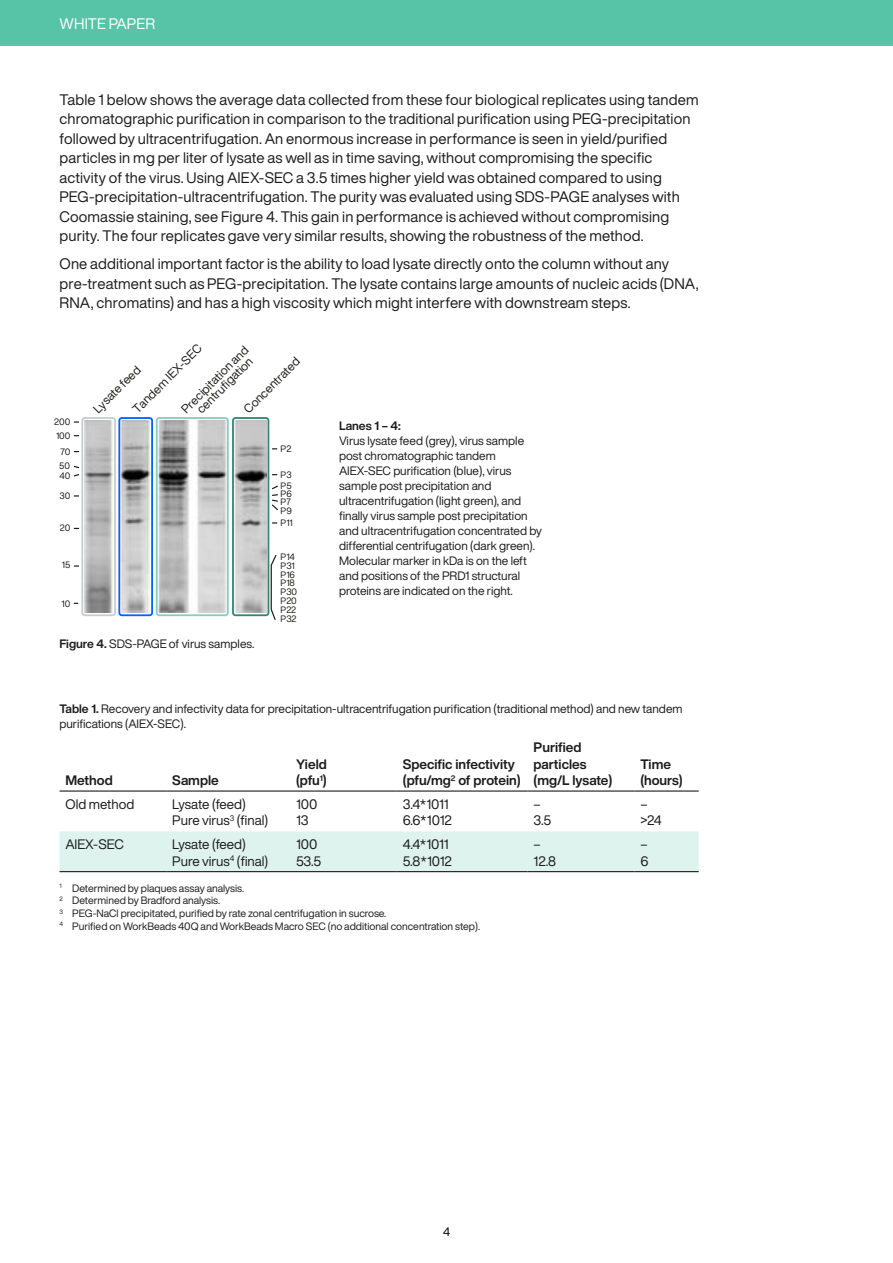
<style>
.page{position:relative;width:893px;height:1263px;background:#fff}
.page>*{position:absolute;margin:0;border:0;box-sizing:border-box;transform-origin:0 0}
.t1{font:15px/19.5px "Helvetica Now Display";letter-spacing:.01em;color:#1d1d1d}
.t2{font:15px "Helvetica Now Display";letter-spacing:.005em;color:#fff}
.t3{font:13.5px/16.5px "Helvetica Now Display";color:#1d1d1d}
.t4{font:700 13.5px/16.5px "Helvetica Now Display";color:#1d1d1d}
.t5{font:12.15px/10.9px "Helvetica Now Display";color:#1d1d1b;text-align:center}
.t6{font:12px/15px "Helvetica Now Display";color:#1d1d1d}
.t7{font:700 12px "Helvetica Now Display";color:#1d1d1d}
.t8{font:12px "Helvetica Now Display";color:#000}
.t9{font:10.5px/12.8px "Helvetica Now Display";color:#1d1d1d}
.t10{font:9.15px/8.9px "Helvetica Now Display";letter-spacing:-.005em;color:#1d1d1b}
.s1{font-weight:700}
</style>
<div class="page">
<div style="left:0;top:0;width:893px;height:46px;background:#58c4a7"></div>
<svg style="left:73px;top:465px;width:7px;height:12px"></svg>
<svg style="left:270px;top:609px;width:6px;height:11px"></svg>
<svg style="left:272px;top:485px;width:6px;height:26px"></svg>
<svg style="left:270px;top:554px;width:7px;height:12px"></svg>
<img style="left:85px;top:420px;width:181px;height:193px">
<hr style="left:271px;top:565px;width:1px;height:45px;background:#1d1d1b">
<div style="left:118px;top:417px;width:35px;height:199px;border:2px solid #0063fe;border-radius:3px"></div>
<div style="left:81px;top:417px;width:35px;height:199px;border:2px solid #c7cdd1;border-radius:3px"></div>
<div style="left:232px;top:417px;width:37px;height:199px;border:2px solid #2f8773;border-radius:3px"></div>
<div style="left:156px;top:417px;width:73px;height:199px;border:2px solid #8acbbd;border-radius:3px"></div>
<div style="left:60px;top:831px;width:639px;height:40px;background:#def3ee"></div>
<hr style="left:60px;top:791px;width:106px;height:1px;background:#000">
<hr style="left:166px;top:791px;width:124px;height:1px;background:#000">
<hr style="left:290px;top:791px;width:107px;height:1px;background:#000">
<hr style="left:397px;top:791px;width:131px;height:1px;background:#000">
<hr style="left:528px;top:791px;width:106px;height:1px;background:#000">
<hr style="left:634px;top:791px;width:65px;height:1px;background:#000">
<hr style="left:60px;top:871px;width:106px;height:1px;background:#000">
<hr style="left:166px;top:871px;width:124px;height:1px;background:#000">
<hr style="left:290px;top:871px;width:107px;height:1px;background:#000">
<hr style="left:397px;top:871px;width:131px;height:1px;background:#000">
<hr style="left:528px;top:871px;width:106px;height:1px;background:#000">
<hr style="left:634px;top:871px;width:65px;height:1px;background:#000">
<p class="t2" style="left:60px;top:13px;width:97px">WHITE PAPER</p>
<p class="t1" style="left:60px;top:89px;width:641px">Table 1 below shows the average data collected from these four biological replicates using tandem chromatographic purification in comparison to the traditional purification using PEG-precipitation followed by ultracentrifugation. An enormous increase in performance is seen in yield/purified particles in mg per liter of lysate as well as in time saving, without compromising the specific activity of the virus. Using AIEX-SEC a 3.5 times higher yield was obtained compared to using PEG-precipitation-ultracentrifugation. The purity was evaluated using SDS-PAGE analyses with Coomassie staining, see Figure 4. This gain in performance is achieved without compromising purity. The four replicates gave very similar results, showing the robustness of the method.</p>
<p class="t1" style="left:60px;top:254px;width:641px">One additional important factor is the ability to load lysate directly onto the column without any pre-treatment such as PEG-precipitation. The lysate contains large amounts of nucleic acids (DNA,<br>RNA, chromatins) and has a high viscosity which might interfere with downstream steps.</p>
<p class="t10" style="left:54px;top:415px;width:18px;line-height:13.6px">200<br>100</p>
<p class="t10" style="left:60px;top:447px;width:12px">70</p>
<p class="t10" style="left:60px;top:491px;width:12px">30</p>
<p class="t10" style="left:60px;top:523px;width:12px">20</p>
<p class="t10" style="left:62px;top:561px;width:10px">15</p>
<p class="t10" style="left:62px;top:599px;width:10px">10</p>
<p class="t10" style="left:59px;top:461px;width:13px;line-height:9.9px">50<br>40</p>
<p class="t5" style="left:131px;top:407px;width:93px;rotate:-45deg">Tandem IEX-SEC</p>
<p class="t5" style="left:179px;top:407px;width:91px;rotate:-45deg">Precipitation and centrufigation</p>
<p class="t5" style="left:242px;top:407px;width:75px;rotate:-45deg">Concentrated</p>
<p class="t5" style="left:91px;top:407px;width:63px;rotate:-45deg">Lysate feed</p>
<p class="t10" style="left:281px;top:444px;width:12px">P2</p>
<p class="t10" style="left:281px;top:470px;width:12px;line-height:10.5px">P3<br>P5</p>
<p class="t10" style="left:281px;top:490px;width:13px;line-height:8.1px;text-align:justify">P6<br>P7<br>P9</p>
<p class="t10" style="left:281px;top:519px;width:14px">P11</p>
<p class="t10" style="left:281px;top:552px;width:18px">P14<br>P31<br>P16<br>P18<br>P30<br>P20<br>P22<br>P32</p>
<p class="t6" style="left:60px;top:636px;width:196px"><span class="s1">Figure 4.</span> SDS-PAGE of virus samples.</p>
<p class="t7" style="left:339px;top:417px;width:63px">Lanes 1 – 4:</p>
<p class="t6" style="left:339px;top:433px;width:204px">Virus lysate feed (grey), virus sample post chromatographic tandem AIEX-SEC purification (blue), virus sample post precipitation and ultracentrifugation (light green), and finally virus sample post precipitation and ultracentrifugation concentrated by differential centrifugation (dark green).<br>Molecular marker in kDa is on the left and positions of the PRD1 structural proteins are indicated on the right.</p>
<p class="t6" style="left:60px;top:701px;width:625px"><span class="s1">Table 1.</span> Recovery and infectivity data for precipitation-ultracentrifugation purification (traditional method) and new tandem purifications (AIEX-SEC).</p>
<p class="t4" style="left:66px;top:772px;width:49px">Method</p>
<p class="t4" style="left:172px;top:772px;width:48px">Sample</p>
<p class="t4" style="left:296px;top:755px;width:32px">Yield (pfu<sup>1</sup>)</p>
<p class="t4" style="left:403px;top:755px;width:119px">Specific infectivity (pfu/mg<sup>2</sup> of protein)</p>
<p class="t4" style="left:534px;top:739px;width:80px">Purified particles (mg/L lysate)</p>
<p class="t4" style="left:640px;top:755px;width:44px">Time (hours)</p>
<p class="t3" style="left:66px;top:796px;width:70px">Old method</p>
<p class="t3" style="left:172px;top:796px;width:97px">Lysate (feed)<br>Pure virus<sup>3</sup> (final)</p>
<p class="t3" style="left:296px;top:796px;width:23px">100<br>13</p>
<p class="t3" style="left:403px;top:796px;width:51px">3.4*1011<br>6.6*1012</p>
<p class="t3" style="left:534px;top:796px;width:19px">–<br>3.5</p>
<p class="t3" style="left:640px;top:796px;width:23px">– &gt;24</p>
<p class="t3" style="left:66px;top:836px;width:60px">AIEX-SEC</p>
<p class="t3" style="left:172px;top:836px;width:97px">Lysate (feed)<br>Pure virus<sup>4</sup> (final)</p>
<p class="t3" style="left:296px;top:836px;width:27px">100<br>53.5</p>
<p class="t3" style="left:403px;top:836px;width:51px">4.4*1011<br>5.8*1012</p>
<p class="t3" style="left:534px;top:836px;width:24px">–<br>12.8</p>
<p class="t3" style="left:640px;top:836px;width:10px">–<br>6</p>
<p class="t9" style="left:60px;top:881px;width:422px"><sup>1</sup> Determined by plaques assay analysis.<br><sup>2</sup> Determined by Bradford analysis.<br><sup>3</sup> PEG-NaCl precipitated, purified by rate zonal centrifugation in sucrose.<br><sup>4</sup> Purified on WorkBeads 40Q and WorkBeads Macro SEC (no additional concentration step).</p>
<p class="t8" style="left:443px;top:1224px;width:8px">4</p>
</div>
